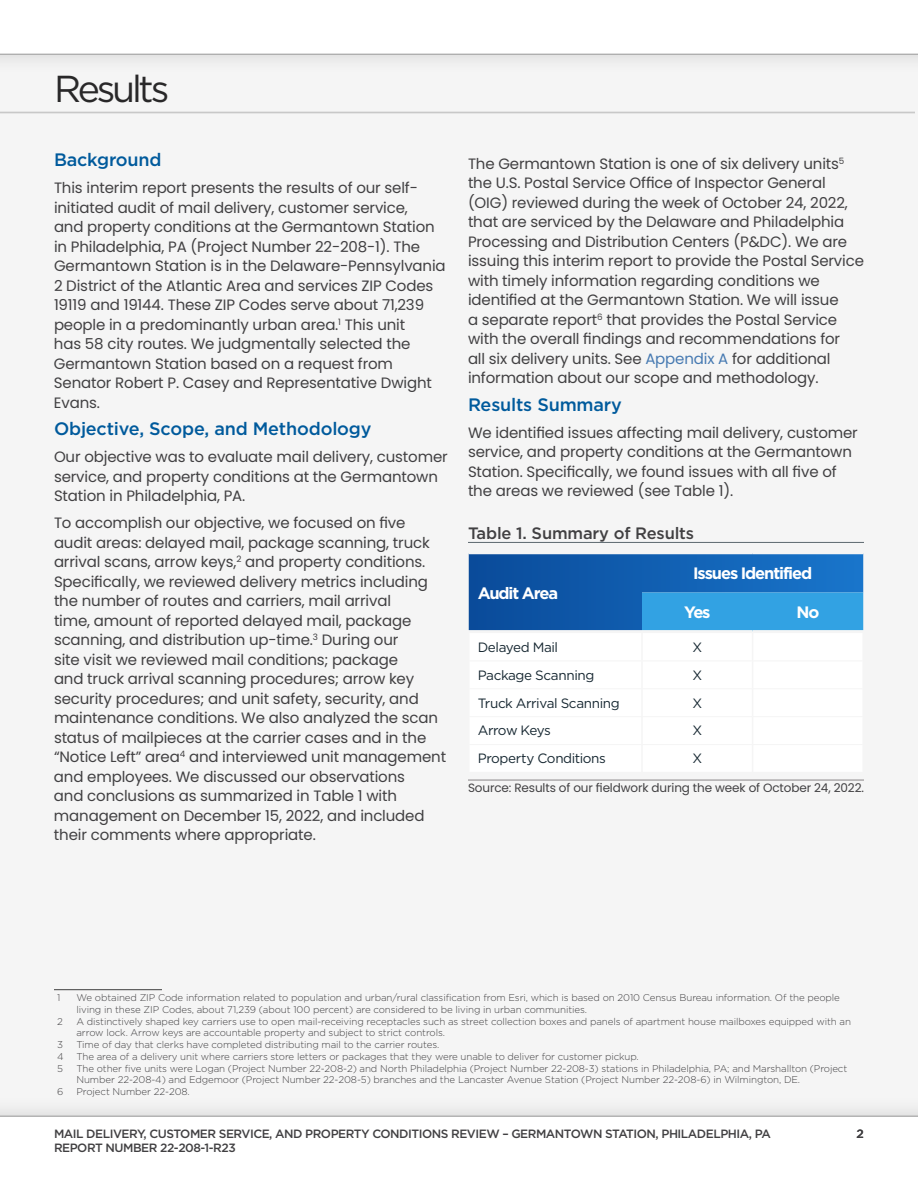
<style>
.page{position:relative;width:918px;height:1188px;background:#fff}
.page>*{position:absolute;margin:0;border:0;box-sizing:border-box;transform-origin:0 0}
.t1{font:37.5px "Gotham";letter-spacing:-.085em;color:#292829}
.t2{font:500 18px "Gotham";letter-spacing:-.01em;color:#005a9c}
.t3{font:700 16.5px "Gotham";letter-spacing:-.07em;color:#fff}
.t4{font:500 16.5px "Gotham";letter-spacing:-.01em;color:#414042}
.t5{font:15px/19.5px "Poppins";letter-spacing:-.01em;color:#414042}
.t6{font:13.5px "Gotham";letter-spacing:-.03em;color:#172832}
.t7{font:500 12px "Gotham";letter-spacing:-.04em;color:#414042}
.t8{font:12px "Poppins";letter-spacing:-.01em;color:#414042}
.t9{font:300 9.75px/11.7px "Gotham";letter-spacing:-.01em;color:#414042}
.s1{color:#477ab2}
</style>
<div class="page">
<div style="left:0;top:23px;width:918px;height:1115px;background:#f5f5f5"></div>
<div style="left:0;top:0;width:918px;height:75px;background:#efefef"></div>
<div style="left:0;top:0;width:918px;height:54px;background:#fff"></div>
<div style="left:0;top:1095px;width:918px;height:93px;background:#efefef"></div>
<div style="left:0;top:1116px;width:918px;height:72px;background:#fff"></div>
<div style="left:0;top:103px;width:918px;height:19px;background:#000;opacity:.2"></div>
<hr style="left:0;top:112px;width:915px;height:1px;background:#3e3e3e">
<hr style="left:0;top:113px;width:915px;height:1px;background:#3e3e3e">
<hr style="left:54px;top:989px;width:108px;height:1px;background:#3e3e3e">
<hr style="left:468px;top:542px;width:396px;height:1px;background:#5d696f">
<hr style="left:468px;top:780px;width:396px;height:1px;background:#8a8687">
<svg style="left:469px;top:554px;width:395px;height:76px;background:#1b70bd"></svg>
<h1 class="t1" style="left:54px;top:68px;width:117px">Results</h1>
<p class="t2" style="left:54px;top:150px;width:109px">Background</p>
<p class="t5" style="left:54px;top:178px;width:393px">This interim report presents the results of our self&shy;initiated audit of mail delivery, customer service,<br>and property conditions at the Germantown Station in Philadelphia, PA (Project Number 22-208-1). The Germantown Station is in the Delaware-Pennsylvania 2 District of the Atlantic Area and services ZIP Codes 19119 and 19144. These ZIP Codes serve about 71,239 people in a predominantly urban area.<sup>1</sup> This unit<br>has 58 city routes. We judgmentally selected the Germantown Station based on a request from Senator Robert P. Casey and Representative Dwight Evans.</p>
<p class="t2" style="left:54px;top:419px;width:319px">Objective, Scope, and Methodology</p>
<p class="t5" style="left:54px;top:447px;width:395px">Our objective was to evaluate mail delivery, customer service, and property conditions at the Germantown<br>Station in Philadelphia, PA.</p>
<p class="t5" style="left:54px;top:513px;width:394px">To accomplish our objective, we focused on five audit areas: delayed mail, package scanning, truck arrival scans, arrow keys,<sup>2</sup> and property conditions.<br>Specifically, we reviewed delivery metrics including the number of routes and carriers, mail arrival<br>time, amount of reported delayed mail, package scanning, and distribution up-time.<sup>3</sup> During our<br>site visit we reviewed mail conditions; package<br>and truck arrival scanning procedures; arrow key security procedures; and unit safety, security, and maintenance conditions. We also analyzed the scan status of mailpieces at the carrier cases and in the “Notice Left” area<sup>4</sup> and interviewed unit management and employees. We discussed our observations<br>and conclusions as summarized in Table 1 with management on December 15, 2022, and included their comments where appropriate.</p>
<p class="t5" style="left:468px;top:154px;width:398px">The Germantown Station is one of six delivery units<sup>5 </sup>the U.S. Postal Service Office of Inspector General (OIG) reviewed during the week of October 24, 2022, that are serviced by the Delaware and Philadelphia Processing and Distribution Centers (P&amp;DC). We are issuing this interim report to provide the Postal Service with timely information regarding conditions we identified at the Germantown Station. We will issue<br>a separate report<sup>6</sup> that provides the Postal Service with the overall findings and recommendations for<br>all six delivery units. See <span class="s1">Appendix A</span> for additional information about our scope and methodology.</p>
<p class="t2" style="left:468px;top:394px;width:155px">Results Summary</p>
<p class="t5" style="left:468px;top:423px;width:391px">We identified issues affecting mail delivery, customer service, and property conditions at the Germantown Station. Specifically, we found issues with all five of the areas we reviewed (see Table 1).</p>
<p class="t4" style="left:468px;top:524px;width:228px">Table 1. Summary of Results</p>
<p class="t3" style="left:478px;top:583px;width:82px">Audit Area</p>
<p class="t3" style="left:693px;top:564px;width:121px">Issues Identified</p>
<p class="t3" style="left:684px;top:603px;width:28px">Yes</p>
<p class="t3" style="left:796px;top:603px;width:24px">No</p>
<p class="t6" style="left:478px;top:640px;width:82px">Delayed Mail</p>
<p class="t6" style="left:692px;top:640px;width:11px">X</p>
<p class="t6" style="left:478px;top:668px;width:118px">Package Scanning</p>
<p class="t6" style="left:692px;top:668px;width:11px">X</p>
<p class="t6" style="left:478px;top:695px;width:144px">Truck Arrival Scanning</p>
<p class="t6" style="left:692px;top:695px;width:11px">X</p>
<p class="t6" style="left:478px;top:723px;width:75px">Arrow Keys</p>
<p class="t6" style="left:692px;top:723px;width:11px">X</p>
<p class="t6" style="left:478px;top:751px;width:130px">Property Conditions</p>
<p class="t6" style="left:692px;top:751px;width:11px">X</p>
<p class="t8" style="left:468px;top:781px;width:398px">Source: Results of our fieldwork during the week of October 24, 2022.</p>
<p class="t9" style="left:57px;top:992px;width:5px">1</p>
<p class="t9" style="left:76px;top:992px;width:765px">We obtained ZIP Code information related to population and urban/rural classification from Esri, which is based on 2010 Census Bureau information. Of the people living in these ZIP Codes, about 71,239 (about 100 percent) are considered to be living in urban communities.</p>
<p class="t9" style="left:57px;top:1015px;width:7px">2</p>
<p class="t9" style="left:76px;top:1015px;width:776px">A distinctively shaped key carriers use to open mail-receiving receptacles such as street collection boxes and panels of apartment house mailboxes equipped with an arrow lock. Arrow keys are accountable property and subject to strict controls.</p>
<p class="t9" style="left:57px;top:1039px;width:7px">3</p>
<p class="t9" style="left:76px;top:1039px;width:364px">Time of day that clerks have completed distributing mail to the carrier routes.</p>
<p class="t9" style="left:57px;top:1050px;width:8px">4</p>
<p class="t9" style="left:76px;top:1050px;width:564px">The area of a delivery unit where carriers store letters or packages that they were unable to deliver for customer pickup.</p>
<p class="t9" style="left:57px;top:1062px;width:7px">5</p>
<p class="t9" style="left:76px;top:1062px;width:772px">The other five units were Logan (Project Number 22-208-2) and North Philadelphia (Project Number 22-208-3) stations in Philadelphia, PA; and Marshallton (Project<br>Number 22-208-4) and Edgemoor (Project Number 22-208-5) branches and the Lancaster Avenue Station (Project Number 22-208-6) in Wilmington, DE.</p>
<p class="t9" style="left:57px;top:1086px;width:8px">6</p>
<p class="t9" style="left:76px;top:1086px;width:115px">Project Number 22-208.</p>
<p class="t7" style="left:54px;top:1127px;width:718px">MAIL DELIVERY, CUSTOMER SERVICE, AND PROPERTY CONDITIONS REVIEW – GERMANTOWN STATION, PHILADELPHIA, PA</p>
<p class="t7" style="left:857px;top:1127px;width:9px">2</p>
<p class="t7" style="left:54px;top:1141px;width:183px">REPORT NUMBER 22-208-1-R23</p>
</div>
